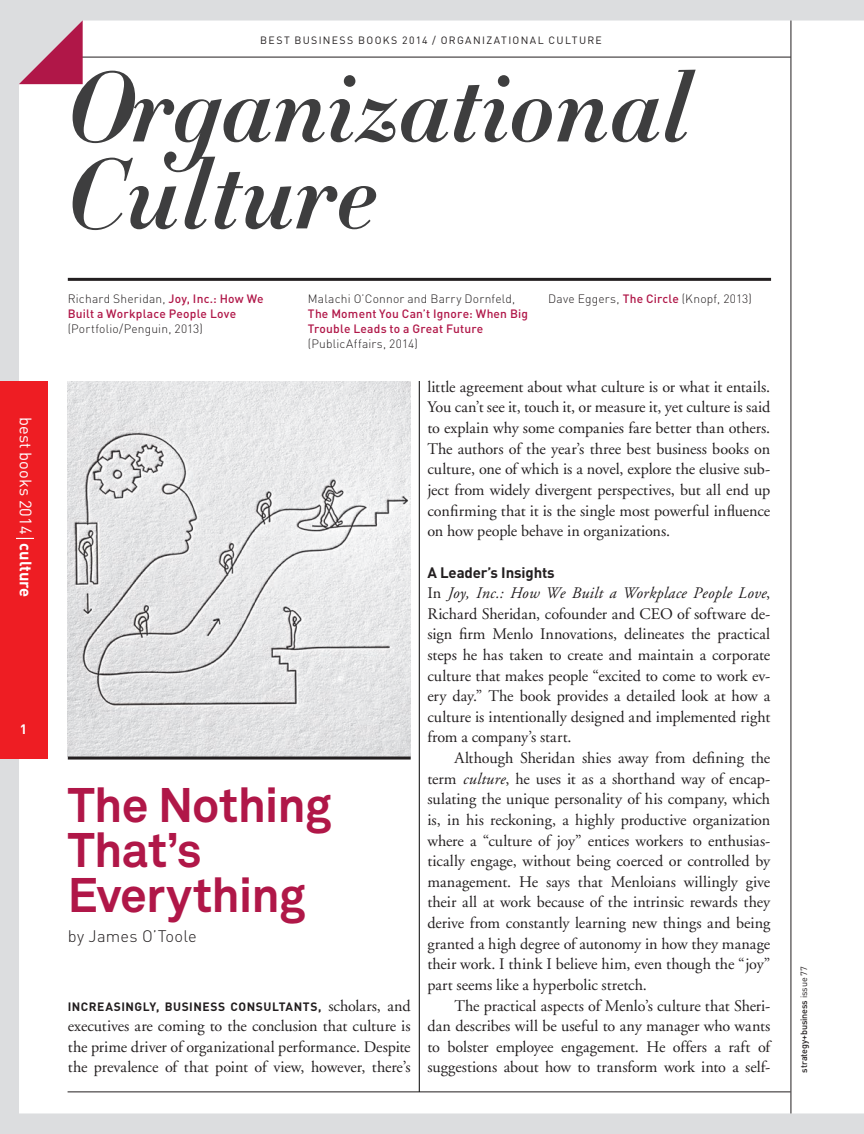
<style>
.page{position:relative;width:864px;height:1134px;background:#dcdddf}
.page>*{position:absolute;margin:0;border:0;box-sizing:border-box;transform-origin:0 0}
.t1{font:97.5px/87px "Didot HTF B11 Bold Ital";letter-spacing:-.005em;color:#3e3e3f}
.t2{font:700 48px/45px "Akkurat";letter-spacing:-.015em;color:#b01748}
.t3{font:16.5px "DIN";color:#fff}
.t4{font:300 16.5px "DIN";letter-spacing:.01em;color:#231f20}
.t5{font:16.2px/20.5px "Adobe Garamond";letter-spacing:-.005em;color:#231f20;text-align:justify}
.t6{font:700 15px "DIN";letter-spacing:-.01em;color:#231f20}
.t7{font:700 13.5px "DIN";color:#fff}
.t8{font:500 12px/15px "DIN";letter-spacing:.015em;color:#b01748}
.t9{font:300 12px "DIN";letter-spacing:.015em;color:#231f20}
.t10{font:700 12px "DIN";letter-spacing:.04em;color:#231f20}
.t11{font:10.5px "DIN";letter-spacing:.125em;color:#231f20}
.t12{font:500 9px "DIN";letter-spacing:-.01em;color:#231f20}
.t13{font:500 9px "DIN";letter-spacing:.015em;color:#231f20}
.s1{font-weight:700}
.s2{font-weight:300;color:#231f20}
.s3{font-weight:500;color:#b01748}
.s4{font-family:"Adobe Garamond";font-weight:400;font-size:16.2px}
.s5{font-style:italic}
.s6{font-weight:400}
</style>
<div class="page">
<div style="left:19px;top:21px;width:845px;height:1092px;background:#fff"></div>
<hr style="left:791px;top:21px;width:1px;height:1092px;background:#231f20">
<div style="left:771px;top:1088px;width:15px;height:17px;background:#fff"></div>
<div style="left:52px;top:1083px;width:15px;height:18px;background:#fff"></div>
<div style="left:52px;top:429px;width:15px;height:17px;background:#fff"></div>
<hr style="left:68px;top:1092px;width:723px;height:1px;background:#231f20">
<hr style="left:48px;top:57px;width:743px;height:1px;background:#231f20">
<svg style="left:19px;top:20px;width:64px;height:64px"></svg>
<hr style="left:419px;top:381px;width:1px;height:711px;background:#000">
<img style="left:68px;top:381px;width:343px;height:376px">
<hr style="left:68px;top:278px;width:703px;height:3px;background:#231f20">
<hr style="left:68px;top:757px;width:343px;height:3px;background:#231f20">
<div style="left:0;top:381px;width:47px;height:378px;background:#ee1d23"></div>
<svg style="left:16px;top:538px;width:18px;height:1px"></svg>
<p class="t3" style="left:36px;top:417px;width:182px;rotate:90deg">best books 2014 <span class="s1">culture</span></p>
<p class="t7" style="left:20px;top:720px;width:9px">1</p>
<p class="t11" style="left:260px;top:34px;width:343px">BEST BUSINESS BOOKS 2014 / ORGANIZATIONAL CULTURE</p>
<h1 class="t1" style="left:68px;top:67px;width:624px">Organizational<br>Culture</h1>
<p class="t8" style="left:68px;top:291px;width:197px"><span class="s2">Richard Sheridan,</span> Joy, Inc.: How We<br>Built a Workplace People Love</p>
<p class="t9" style="left:68px;top:321px;width:137px">(Portfolio/Penguin, 2013)</p>
<p class="t9" style="left:308px;top:291px;width:209px">Malachi O’Connor and Barry Dornfeld,</p>
<p class="t8" style="left:308px;top:305px;width:222px">The Moment You Can’t Ignore: When Big<br>Trouble Leads to a Great Future</p>
<p class="t9" style="left:308px;top:336px;width:111px">(PublicAffairs, 2014)</p>
<p class="t9" style="left:548px;top:291px;width:205px">Dave Eggers, <span class="s3">The Circle</span> (Knopf, 2013)</p>
<h2 class="t2" style="left:68px;top:782px;width:265px">The Nothing<br>That’s<br>Everything</h2>
<p class="t4" style="left:68px;top:926px;width:131px">by James O’Toole</p>
<p class="t10" style="left:68px;top:998px;width:344px">INCREASINGLY, BUSINESS CONSULTANTS, <span class="s4">scholars, and</span></p>
<p class="t5" style="left:68px;top:1016px;width:344px">executives are coming to the conclusion that culture is the prime driver of organizational performance. Despite the prevalence of that point of view, however, there’s</p>
<p class="t5" style="left:427px;top:377px;width:344px">little agreement about what culture is or what it entails.<br>You can’t see it, touch it, or measure it, yet culture is said to explain why some companies fare better than others.<br>The authors of the year’s three best business books on culture, one of which is a novel, explore the elusive sub&shy;ject from widely divergent perspectives, but all end up confirming that it is the single most powerful influence on how people behave in organizations.</p>
<p class="t6" style="left:427px;top:562px;width:129px">A Leader’s Insights</p>
<p class="t5" style="left:427px;top:583px;width:344px">In <span class="s5">Joy, Inc.: How We Built a Workplace People Love</span>, Richard Sheridan, cofounder and CEO of software de&shy;sign firm Menlo Innovations, delineates the practical steps he has taken to create and maintain a corporate culture that makes people “excited to come to work ev&shy;ery day.” The book provides a detailed look at how a culture is intentionally designed and implemented right from a company’s start.</p>
<p class="t5" style="left:427px;top:748px;width:344px;text-indent:27px">Although Sheridan shies away from defining the term <span class="s5">culture</span>, he uses it as a shorthand way of encap&shy;sulating the unique personality of his company, which is, in his reckoning, a highly productive organization where a “culture of joy” entices workers to enthusias&shy;tically engage, without being coerced or controlled by management. He says that Menloians willingly give their all at work because of the intrinsic rewards they derive from constantly learning new things and being granted a high degree of autonomy in how they manage their work. I think I believe him, even though the “joy” part seems like a hyperbolic stretch.</p>
<p class="t5" style="left:427px;top:996px;width:344px;text-indent:27px">The practical aspects of Menlo’s culture that Sheri&shy;dan describes will be useful to any manager who wants to bolster employee engagement. He offers a raft of suggestions about how to transform work into a self-</p>
<p class="t13" style="left:798px;top:1060px;width:102px;rotate:-90deg">ategy+busine s <span class="s6">i sue 73</span></p>
<p class="t12" style="left:798px;top:1072px;width:108px;rotate:-90deg">strategy+business <span class="s6">issue 77</span></p>
</div>
